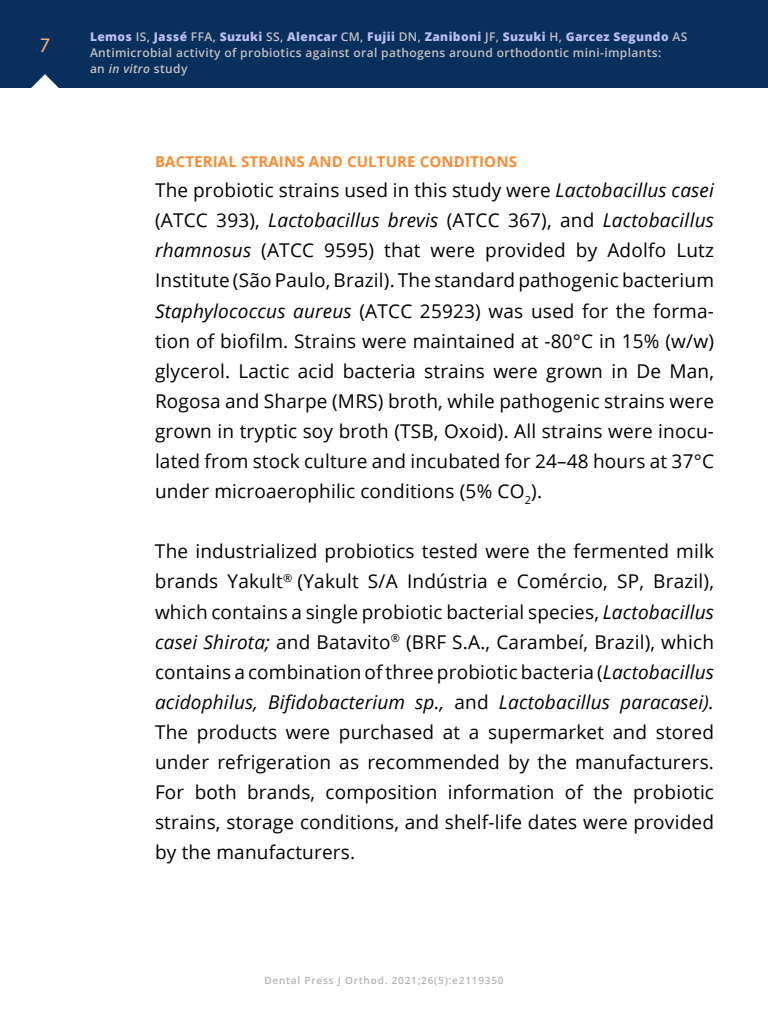
<style>
.page{position:relative;width:768px;height:1024px;background:#fff}
.page>*{position:absolute;margin:0;border:0;box-sizing:border-box;transform-origin:0 0}
.t1{font:19px/30.1px "Open Sans";letter-spacing:.01em;color:#000;text-align:justify}
.t2{font:500 18px "Semplicita Pro";color:#ffae6f}
.t3{font:700 15px "Open Sans";letter-spacing:.01em;color:#ff8b31}
.t4{font:600 12px/16px "Open Sans";letter-spacing:.03em;color:#c1c1c3}
.t5{font:600 10px "Open Sans";letter-spacing:.08em;color:#b3b3b3}
.s1{font-weight:800;color:#b9beef}
.s2{font-style:italic}
</style>
<div class="page">
<div style="left:0;top:0;width:768px;height:88px;background:#092f5c"></div>
<svg style="left:31px;top:74px;width:28px;height:14px"></svg>
<p class="t2" style="left:40px;top:33px;width:11px">7</p>
<p class="t4" style="left:90px;top:29px;width:599px"><span class="s1">Lemos</span> IS, <span class="s1">Jassé</span> FFA, <span class="s1">Suzuki</span> SS, <span class="s1">Alencar</span> CM, <span class="s1">Fujii</span> DN, <span class="s1">Zaniboni</span> JF, <span class="s1">Suzuki</span> H, <span class="s1">Garcez Segundo</span> AS<br>Antimicrobial activity of probiotics against oral pathogens around orthodontic mini-implants:<br>an <span class="s2">in vitro</span> study</p>
<p class="t3" style="left:155px;top:151px;width:363px">BACTERIAL STRAINS AND CULTURE CONDITIONS</p>
<p class="t1" style="left:155px;top:175px;width:561px">The probiotic strains used in this study were <span class="s2">Lactobacillus casei </span>(ATCC 393), <span class="s2">Lactobacillus brevis</span> (ATCC 367), and <span class="s2">Lactobacillus rhamnosus</span> (ATCC 9595) that were provided by Adolfo Lutz Institute (São Paulo, Brazil). The standard pathogenic bacterium <span class="s2">Staphylococcus aureus</span> (ATCC 25923) was used for the forma&shy;tion of biofilm. Strains were maintained at -80°C in 15% (w/w) glycerol. Lactic acid bacteria strains were grown in De Man, Rogosa and Sharpe (MRS) broth, while pathogenic strains were grown in tryptic soy broth (TSB, Oxoid). All strains were inocu&shy;lated from stock culture and incubated for 24–48 hours at 37°C under microaerophilic conditions (5% CO<sub>2</sub>).</p>
<p class="t1" style="left:155px;top:536px;width:561px">The industrialized probiotics tested were the fermented milk brands Yakult<sup>®</sup> (Yakult S/A Indústria e Comércio, SP, Brazil), which contains a single probiotic bacterial species, <span class="s2">Lactobacillus casei Shirota;</span> and Batavito<sup>®</sup> (BRF S.A., Carambeí, Brazil), which contains a combination of three probiotic bacteria (<span class="s2">Lactobacillus acidophilus, Bifidobacterium sp.,</span> and <span class="s2">Lactobacillus paracasei).<br></span>The products were purchased at a supermarket and stored under refrigeration as recommended by the manufacturers.<br>For both brands, composition information of the probiotic strains, storage conditions, and shelf-life dates were provided by the manufacturers.</p>
<p class="t5" style="left:264px;top:974px;width:241px">Dental Press J Orthod. 2021;26(5):e2119350</p>
</div>
